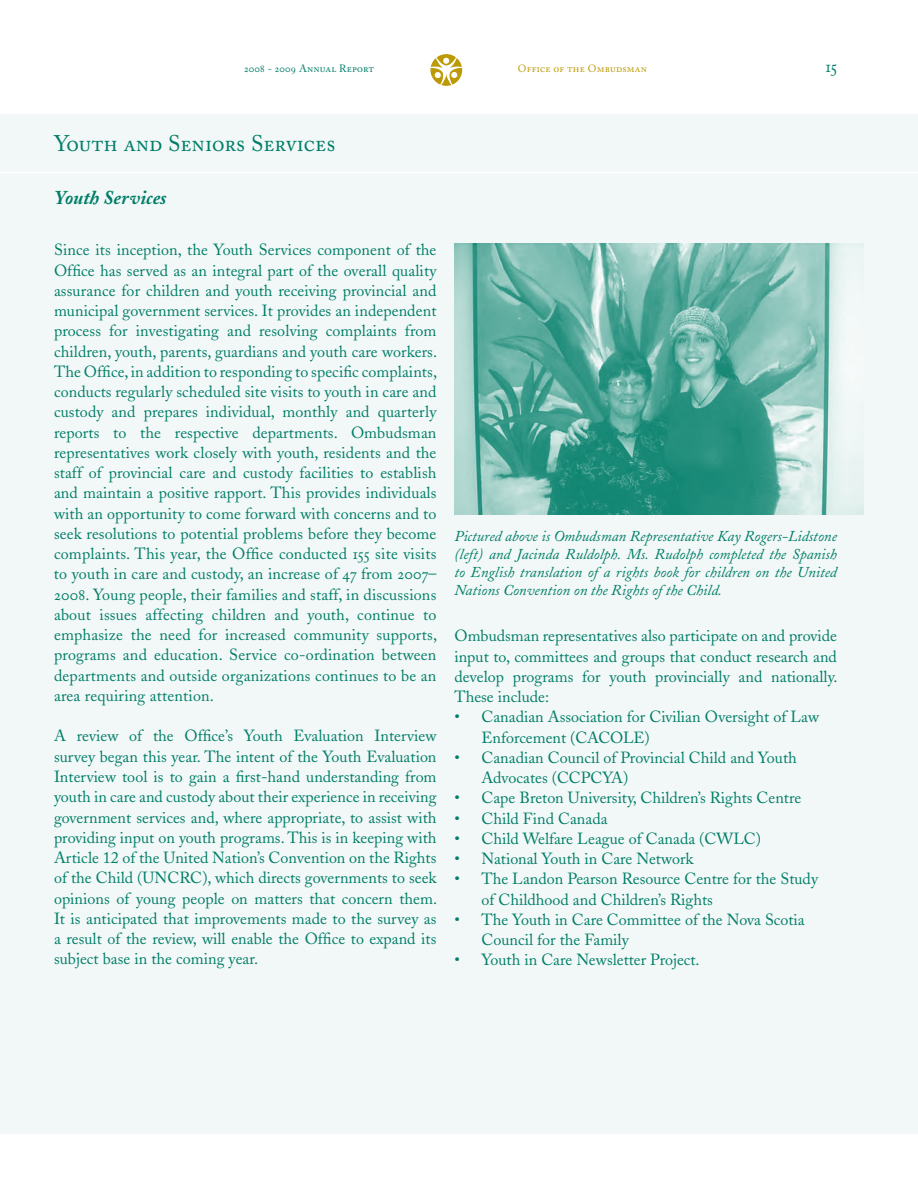
<style>
.page{position:relative;width:918px;height:1188px;background:#fff}
.page>*{position:absolute;margin:0;border:0;box-sizing:border-box;transform-origin:0 0}
.t1{font:22.5px "Adobe Caslon Regular SC";color:#007d68}
.t2{font:italic 700 19.5px "Adobe Caslon";color:#007d68}
.t3{font:17.25px "Adobe Caslon Exp";color:#007d68}
.t4{font:16.05px/20.2px "Adobe Caslon";color:#007d68}
.t5{font:italic 15px/18px "Adobe Caslon";color:#007d68;text-align:justify}
.t6{font:10.5px "Adobe Caslon Regular SC";letter-spacing:.015em;color:#007d68}
.t7{font:10.5px "Adobe Caslon Regular SC";letter-spacing:.015em;color:#bc9905}
.s1{font-family:"Adobe Caslon Regular SC"}
</style>
<div class="page">
<svg style="left:430px;top:54px;width:32px;height:32px"></svg>
<div style="left:0;top:115px;width:918px;height:1019px;background:#f2f8f7"></div>
<hr style="left:0;top:172px;width:918px;height:1px;background:#fff">
<img style="left:454px;top:243px;width:410px;height:271px">
<p class="t6" style="left:244px;top:63px;width:132px">2008 - 2009 Annual Report</p>
<p class="t7" style="left:518px;top:63px;width:130px">Office of the Ombudsman</p>
<p class="t3" style="left:825px;top:59px;width:13px">15</p>
<h1 class="t1" style="left:54px;top:131px;width:283px">Youth and Seniors Services</h1>
<p class="t2" style="left:54px;top:186px;width:114px">Youth Services</p>
<p class="t4" style="left:54px;top:240px;width:385px;text-align:justify">Since its inception, the Youth Services component of the Office has served as an integral part of the overall quality assurance for children and youth receiving provincial and municipal government services. It provides an independent process for investigating and resolving complaints from children, youth, parents, guardians and youth care workers.<br>The Office, in addition to responding to specific complaints, conducts regularly scheduled site visits to youth in care and custody and prepares individual, monthly and quarterly reports to the respective departments. Ombudsman representatives work closely with youth, residents and the staff of provincial care and custody facilities to establish and maintain a positive rapport. This provides individuals with an opportunity to come forward with concerns and to seek resolutions to potential problems before they become complaints. This year, the Office conducted <span class="s1">155</span> site visits to youth in care and custody, an increase of <span class="s1">47</span> from <span class="s1">2007– 2008</span>. Young people, their families and staff, in discussions about issues affecting children and youth, continue to emphasize the need for increased community supports, programs and education. Service co-ordination between departments and outside organizations continues to be an area requiring attention.</p>
<p class="t4" style="left:54px;top:726px;width:385px;text-align:justify">A review of the Office’s Youth Evaluation Interview survey began this year. The intent of the Youth Evaluation Interview tool is to gain a first-hand understanding from youth in care and custody about their experience in receiving government services and, where appropriate, to assist with providing input on youth programs. This is in keeping with Article 12 of the United Nation’s Convention on the Rights of the Child (UNCRC), which directs governments to seek opinions of young people on matters that concern them.<br>It is anticipated that improvements made to the survey as a result of the review, will enable the Office to expand its subject base in the coming year.</p>
<p class="t5" style="left:454px;top:527px;width:384px">Pictured above is Ombudsman Representative Kay Rogers-Lidstone (left) and Jacinda Ruldolph. Ms. Rudolph completed the Spanish to English translation of a rights book for children on the United Nations Convention on the Rights of the Child.</p>
<p class="t4" style="left:454px;top:626px;width:385px;text-align:justify">Ombudsman representatives also participate on and provide input to, committees and groups that conduct research and develop programs for youth provincially and nationally.<br>These include:</p>
<p class="t4" style="left:481px;top:707px;width:339px;text-indent:-27px">• Canadian Association for Civilian Oversight of Law<br>Enforcement (CACOLE)</p>
<p class="t4" style="left:481px;top:747px;width:317px;text-indent:-27px">• Canadian Council of Provincial Child and Youth<br>Advocates (CCPCYA)</p>
<p class="t4" style="left:454px;top:788px;width:348px">• Cape Breton University, Children’s Rights Centre</p>
<p class="t4" style="left:454px;top:808px;width:155px">• Child Find Canada</p>
<p class="t4" style="left:454px;top:828px;width:308px">• Child Welfare League of Canada (CWLC)</p>
<p class="t4" style="left:454px;top:849px;width:240px">• National Youth in Care Network</p>
<p class="t4" style="left:481px;top:869px;width:338px;text-indent:-27px">• The Landon Pearson Resource Centre for the Study of Childhood and Children’s Rights</p>
<p class="t4" style="left:481px;top:909px;width:325px;text-indent:-27px">• The Youth in Care Committee of the Nova Scotia<br>Council for the Family</p>
<p class="t4" style="left:454px;top:950px;width:247px">• Youth in Care Newsletter Project.</p>
</div>
